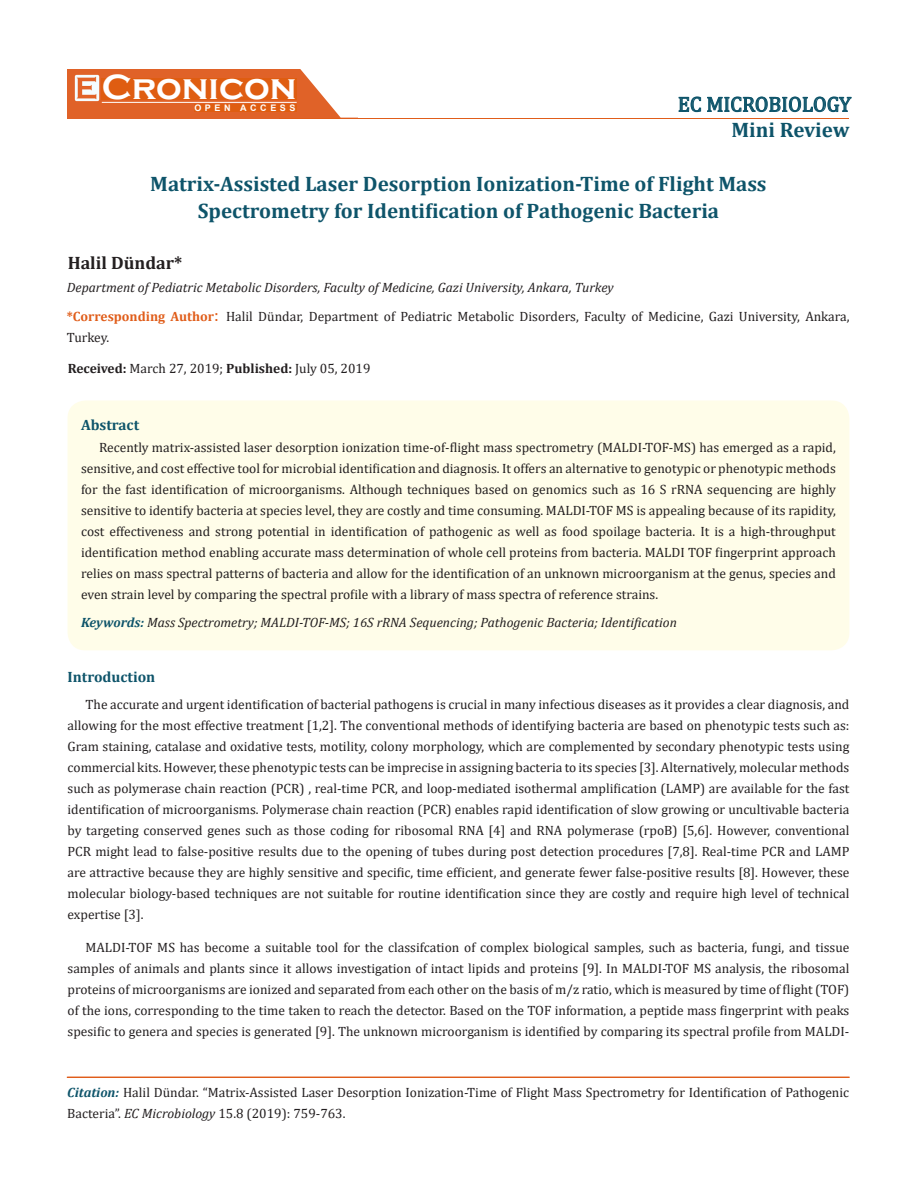
<style>
.page{position:relative;width:917px;height:1188px;background:#fff}
.page>*{position:absolute;margin:0;border:0;box-sizing:border-box;transform-origin:0 0}
.t1{font:700 36px "Copperplate Gothic";color:#fff}
.t2{font:700 21px/27px "Cambria";color:#0e546a;text-align:center}
.t3{font:21px "Cambria";color:#0e546a}
.t4{font:700 18px "Cambria";color:#231f20}
.t5{font:700 15px "Cambria";color:#0e546a}
.t6{font:13.5px/21px "Cambria";color:#231f20;text-align:justify}
.t7{font:italic 13.5px "Cambria";color:#231f20}
.t8{font:700 9px "Arial";letter-spacing:.4em;color:#fff}
.s1{font-weight:700;color:#e05d1a}
.s2{font-size:18px;color:#e05d1a}
.s3{font-weight:700}
.s4{font-weight:700;color:#0e546a}
.s5{font-weight:700;font-style:italic;color:#0e546a}
.s6{font-style:italic}
</style>
<div class="page">
<div style="left:67px;top:70px;width:290px;height:49px;background:#e06228"></div>
<svg style="left:300px;top:69px;width:58px;height:49px"></svg>
<img style="left:75px;top:75px;width:24px;height:26px">
<div style="left:102px;top:79px;width:195px;height:21px;background:#df5d11"></div>
<div style="left:194px;top:105px;width:103px;height:7px;background:#df5d11"></div>
<svg style="left:678px;top:97px;width:173px;height:15px"></svg>
<hr style="left:102px;top:102px;width:194px;height:1px;background:#fff">
<hr style="left:279px;top:118px;width:569px;height:1px;background:#e05d1a">
<div style="left:67px;top:1077px;width:782px;height:1px;border:1px solid #e05d1a"></div>
<div style="left:67px;top:400px;width:782px;height:250px;background:#fffde9;border-radius:18px"></div>
<p class="t1" style="left:102px;top:68px;width:196px">Cronicon</p>
<p class="t8" style="left:194px;top:102px;width:103px">OPEN ACCESS</p>
<p class="t3" style="left:677px;top:92px;width:175px">EC MICROBIOLOGY</p>
<p class="t2" style="left:731px;top:116px;width:120px">Mini Review</p>
<p class="t2" style="left:150px;top:169px;width:618px">Matrix-Assisted Laser Desorption Ionization-Time of Flight Mass<br>Spectrometry for Identification of Pathogenic Bacteria</p>
<p class="t4" style="left:68px;top:250px;width:116px">Halil Dündar*</p>
<p class="t7" style="left:67px;top:278px;width:548px">Department of Pediatric Metabolic Disorders, Faculty of Medicine, Gazi University, Ankara, Turkey</p>
<p class="t6" style="left:67px;top:306px;width:784px"><span class="s1">*Corresponding Author</span><span class="s2">:</span> Halil Dündar, Department of Pediatric Metabolic Disorders, Faculty of Medicine, Gazi University, Ankara,<br>Turkey.</p>
<p class="t6" style="left:68px;top:358px;width:304px"><span class="s3">Received:</span> March 27, 2019; <span class="s3">Published:</span> July 05, 2019</p>
<p class="t5" style="left:81px;top:414px;width:60px">Abstract</p>
<p class="t6" style="left:81px;top:436px;width:756px;text-indent:18px">Recently matrix-assisted laser desorption ionization time-of-flight mass spectrometry (MALDI-TOF-MS) has emerged as a rapid, sensitive, and cost effective tool for microbial identification and diagnosis. It offers an alternative to genotypic or phenotypic methods for the fast identification of microorganisms. Although techniques based on genomics such as 16 S rRNA sequencing are highly sensitive to identify bacteria at species level, they are costly and time consuming. MALDI-TOF MS is appealing because of its rapidity, cost effectiveness and strong potential in identification of pathogenic as well as food spoilage bacteria. It is a high-throughput identification method enabling accurate mass determination of whole cell proteins from bacteria. MALDI TOF fingerprint approach relies on mass spectral patterns of bacteria and allow for the identification of an unknown microorganism at the genus, species and even strain level by comparing the spectral profile with a library of mass spectra of reference strains.</p>
<p class="t7" style="left:81px;top:613px;width:597px"><span class="s4">Keywords:</span> Mass Spectrometry; MALDI-TOF-MS; 16S rRNA Sequencing; Pathogenic Bacteria; Identification</p>
<p class="t5" style="left:68px;top:667px;width:89px">Introduction</p>
<p class="t6" style="left:68px;top:694px;width:783px;text-indent:18px">The accurate and urgent identification of bacterial pathogens is crucial in many infectious diseases as it provides a clear diagnosis, and allowing for the most effective treatment [1,2]. The conventional methods of identifying bacteria are based on phenotypic tests such as:<br>Gram staining, catalase and oxidative tests, motility, colony morphology, which are complemented by secondary phenotypic tests using commercial kits. However, these phenotypic tests can be imprecise in assigning bacteria to its species [3]. Alternatively, molecular methods such as polymerase chain reaction (PCR) , real-time PCR, and loop-mediated isothermal amplification (LAMP) are available for the fast identification of microorganisms. Polymerase chain reaction (PCR) enables rapid identification of slow growing or uncultivable bacteria by targeting conserved genes such as those coding for ribosomal RNA [4] and RNA polymerase (rpoB) [5,6]. However, conventional PCR might lead to false-positive results due to the opening of tubes during post detection procedures [7,8]. Real-time PCR and LAMP are attractive because they are highly sensitive and specific, time efficient, and generate fewer false-positive results [8]. However, these molecular biology-based techniques are not suitable for routine identification since they are costly and require high level of technical expertise [3].</p>
<p class="t6" style="left:68px;top:937px;width:783px;text-indent:18px">MALDI-TOF MS has become a suitable tool for the classifcation of complex biological samples, such as bacteria, fungi, and tissue samples of animals and plants since it allows investigation of intact lipids and proteins [9]. In MALDI-TOF MS analysis, the ribosomal proteins of microorganisms are ionized and separated from each other on the basis of m/z ratio, which is measured by time of flight (TOF) of the ions, corresponding to the time taken to reach the detector. Based on the TOF information, a peptide mass fingerprint with peaks spesific to genera and species is generated [9]. The unknown microorganism is identified by comparing its spectral profile from MALDI-</p>
<p class="t6" style="left:67px;top:1082px;width:783px"><span class="s5">Citation:</span> Halil Dündar. “Matrix-Assisted Laser Desorption Ionization-Time of Flight Mass Spectrometry for Identification of Pathogenic<br>Bacteria”. <span class="s6">EC Microbiology</span> 15.8 (2019): 759-763.</p>
</div>
